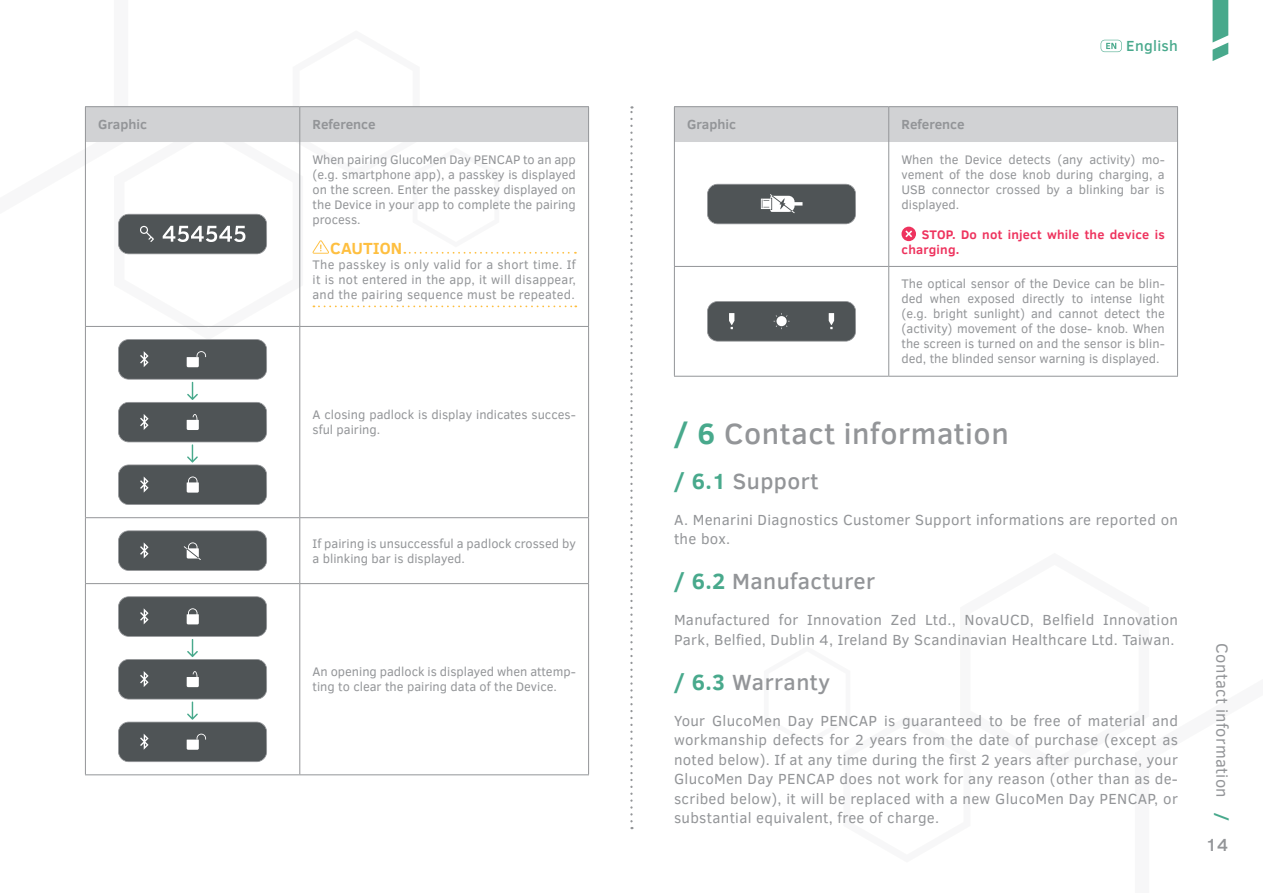
<style>
.page{position:relative;width:1263px;height:893px;background:#fff}
.page>*{position:absolute;margin:0;border:0;box-sizing:border-box;transform-origin:0 0}
.t1{font:500 30px "Clear Sans";letter-spacing:.02em;color:#939598}
.t2{font:500 22.5px "Clear Sans";letter-spacing:.02em;color:#939598}
.t3{font:500 18px "Clear Sans";color:#939598}
.t4{font:16.5px "Clear Sans";letter-spacing:.02em;color:#939598}
.t5{font:700 16.5px "Clear Sans";color:#febf40}
.t6{font:15px/19.5px "Clear Sans";letter-spacing:.02em;color:#939598}
.t7{font:500 15px "Clear Sans";letter-spacing:.02em;color:#48a98c}
.t8{font:700 13.5px "Clear Sans";color:#939598}
.t9{font:12.75px/15px "Clear Sans";color:#939598;text-align:justify}
.t10{font:700 12.75px/15px "Clear Sans";letter-spacing:.02em;color:#ee335e}
.s1{font-weight:700;color:#48a98c}
</style>
<div class="page">
<svg style="left:1212px;top:0;width:16px;height:61px"></svg>
<svg style="left:1100px;top:40px;width:22px;height:12px"></svg>
<hr style="left:85px;top:327px;width:1px;height:190px;background:#939598">
<hr style="left:299px;top:327px;width:1px;height:190px;background:#939598">
<hr style="left:588px;top:327px;width:1px;height:190px;background:#939598">
<hr style="left:85px;top:517px;width:215px;height:1px;background:#939598">
<hr style="left:85px;top:518px;width:1px;height:65px;background:#939598">
<hr style="left:300px;top:517px;width:289px;height:1px;background:#939598">
<hr style="left:299px;top:518px;width:1px;height:65px;background:#939598">
<hr style="left:588px;top:518px;width:1px;height:65px;background:#939598">
<hr style="left:85px;top:583px;width:215px;height:1px;background:#939598">
<hr style="left:85px;top:584px;width:1px;height:190px;background:#939598">
<hr style="left:300px;top:583px;width:289px;height:1px;background:#939598">
<hr style="left:299px;top:584px;width:1px;height:190px;background:#939598">
<hr style="left:588px;top:584px;width:1px;height:190px;background:#939598">
<hr style="left:85px;top:774px;width:215px;height:1px;background:#939598">
<hr style="left:300px;top:774px;width:289px;height:1px;background:#939598">
<svg style="left:84px;top:106px;width:505px;height:399px"></svg>
<svg style="left:118px;top:530px;width:149px;height:41px;background:#5c6062"></svg>
<svg style="left:118px;top:596px;width:149px;height:166px"></svg>
<div style="left:675px;top:107px;width:502px;height:35px;background:#d1d2d4"></div>
<hr style="left:674px;top:106px;width:215px;height:1px;background:#939598">
<hr style="left:674px;top:107px;width:1px;height:35px;background:#939598">
<hr style="left:889px;top:106px;width:289px;height:1px;background:#939598">
<hr style="left:888px;top:107px;width:1px;height:35px;background:#939598">
<hr style="left:1177px;top:107px;width:1px;height:35px;background:#939598">
<hr style="left:674px;top:142px;width:1px;height:124px;background:#939598">
<hr style="left:888px;top:142px;width:1px;height:124px;background:#939598">
<hr style="left:1177px;top:142px;width:1px;height:124px;background:#939598">
<hr style="left:674px;top:266px;width:215px;height:1px;background:#939598">
<hr style="left:674px;top:267px;width:1px;height:109px;background:#939598">
<hr style="left:889px;top:266px;width:289px;height:1px;background:#939598">
<hr style="left:888px;top:267px;width:1px;height:109px;background:#939598">
<hr style="left:1177px;top:267px;width:1px;height:109px;background:#939598">
<hr style="left:674px;top:376px;width:215px;height:1px;background:#939598">
<hr style="left:889px;top:376px;width:289px;height:1px;background:#939598">
<svg style="left:707px;top:184px;width:149px;height:40px;background:#616668"></svg>
<svg style="left:901px;top:227px;width:15px;height:14px"></svg>
<svg style="left:707px;top:301px;width:149px;height:40px;background:#5a5f61"></svg>
<svg style="left:630px;top:106px;width:3px;height:715px"></svg>
<p class="t8" style="left:98px;top:115px;width:50px">Graphic</p>
<p class="t8" style="left:313px;top:115px;width:65px">Reference</p>
<p class="t9" style="left:313px;top:152px;width:265px">When pairing GlucoMen Day PENCAP to an app (e.g. smartphone app), a passkey is displayed on the screen. Enter the passkey displayed on the Device in your app to complete the pairing process.</p>
<p class="t5" style="left:330px;top:236px;width:73px">CAUTION</p>
<p class="t9" style="left:313px;top:257px;width:265px">The passkey is only valid for a short time. If it is not entered in the app, it will disappear, and the pairing sequence must be repeated.</p>
<p class="t9" style="left:313px;top:407px;width:265px">A closing padlock is display indicates succes&shy;sful pairing.</p>
<p class="t9" style="left:313px;top:536px;width:265px">If pairing is unsuccessful a padlock crossed by a blinking bar is displayed.</p>
<p class="t9" style="left:313px;top:664px;width:265px">An opening padlock is displayed when attemp&shy;ting to clear the pairing data of the Device.</p>
<p class="t7" style="left:1126px;top:36px;width:53px">English</p>
<p class="t8" style="left:687px;top:115px;width:50px">Graphic</p>
<p class="t8" style="left:901px;top:115px;width:65px">Reference</p>
<p class="t9" style="left:901px;top:152px;width:265px">When the Device detects (any activity) mo&shy;vement of the dose knob during charging, a USB connector crossed by a blinking bar is displayed.</p>
<p class="t10" style="left:901px;top:226px;width:265px;text-indent:20px">STOP. Do not inject while the device is charging.</p>
<p class="t9" style="left:901px;top:276px;width:265px">The optical sensor of the Device can be blin&shy;ded when exposed directly to intense light (e.g. bright sunlight) and cannot detect the (activity) movement of the dose- knob. When the screen is turned on and the sensor is blin&shy;ded, the blinded sensor warning is displayed.</p>
<p class="t1" style="left:674px;top:413px;width:336px"><span class="s1">/ 6</span> Contact information</p>
<p class="t2" style="left:674px;top:465px;width:146px"><span class="s1">/ 6.1</span> Support</p>
<p class="t6" style="left:674px;top:510px;width:505px">A. Menarini Diagnostics Customer Support informations are reported on the box.</p>
<p class="t2" style="left:674px;top:566px;width:203px"><span class="s1">/ 6.2</span> Manufacturer</p>
<p class="t6" style="left:674px;top:610px;width:505px">Manufactured for Innovation Zed Ltd., NovaUCD, Belfield Innovation<br>Park, Belfied, Dublin 4, Ireland By Scandinavian Healthcare Ltd. Taiwan.</p>
<p class="t2" style="left:674px;top:666px;width:158px"><span class="s1">/ 6.3</span> Warranty</p>
<p class="t6" style="left:674px;top:711px;width:505px;text-align:justify">Your GlucoMen Day PENCAP is guaranteed to be free of material and workmanship defects for 2 years from the date of purchase (except as noted below). If at any time during the first 2 years after purchase, your GlucoMen Day PENCAP does not work for any reason (other than as de&shy;scribed below), it will be replaced with a new GlucoMen Day PENCAP, or substantial equivalent, free of charge.</p>
<p class="t4" style="left:1233px;top:643px;width:180px;rotate:90deg">Contact information <span class="s1">/</span></p>
<h3 class="t3" style="left:1206px;top:832px;width:24px">14</h3>
</div>
